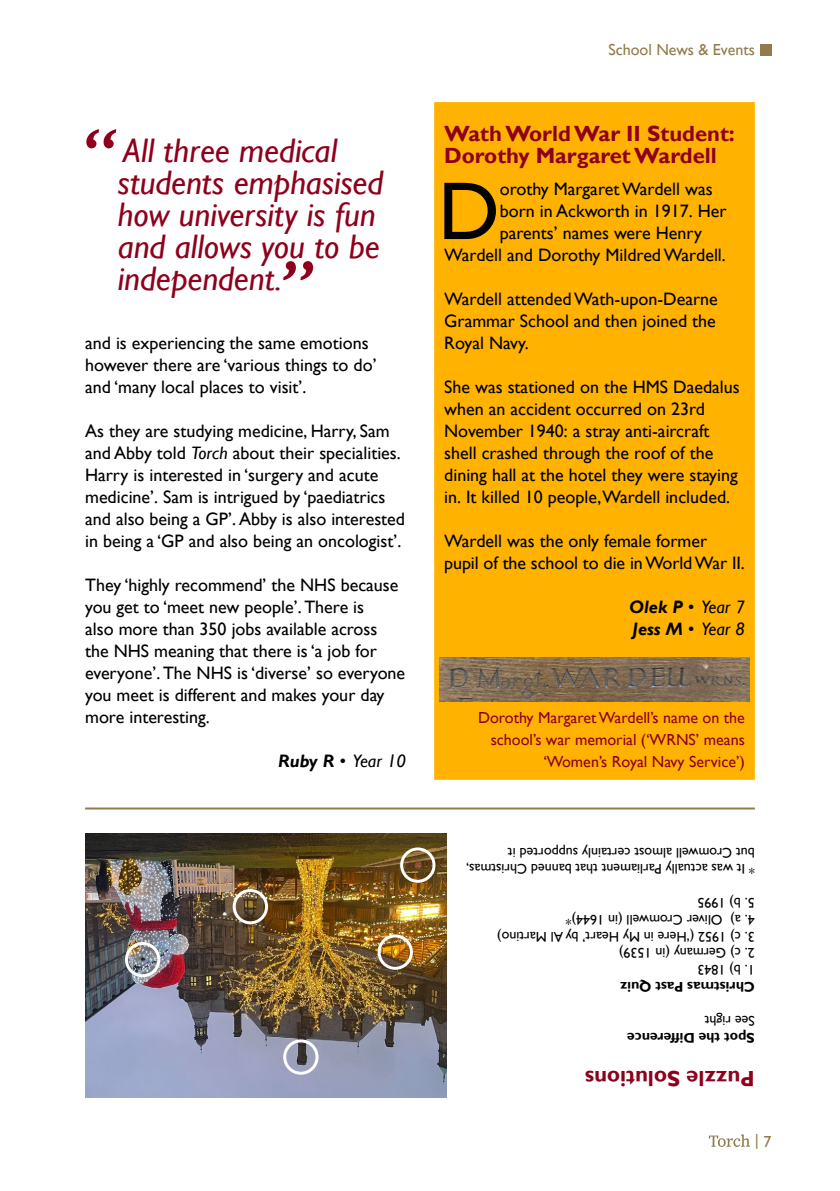
<style>
.page{position:relative;width:840px;height:1191px;background:#fff}
.page>*{position:absolute;margin:0;border:0;box-sizing:border-box;transform-origin:0 0}
.Lead_Paragraph{font:82.6px "Gill Sans";color:#000}
.Pull_Quotation{font:italic 80px "Gill Sans";color:#8e001c}
.Pull_Quotation-2{font:italic 34px/32px "Gill Sans";color:#8e001c}
.Small_Article_Headin{font:700 22px/22px "Gill Sans";color:#8e001c}
.Copy_Paragraph{font:18px/22px "Gill Sans";color:#000}
.Lead_Paragraph-2{font:18px "Gill Sans";color:#000}
.Byline{font:italic 18px "Gill Sans";color:#000}
.t1{font:16px/22px "Gill Sans";color:#8e001c;text-align:right}
.t2{font:16px "Gill Sans";color:#917b4c}
.Copy_Paragraph-2{font:14px/16.8px "Gill Sans";color:#000}
.Copy_Paragraph-3{font:700 14px/16.8px "Gill Sans";color:#000}
.s1{font-style:italic}
.s2{font-weight:700}
.s3{font-weight:400}
</style>
<div class="page">
<img style="left:85px;top:833px;width:361px;height:264px">
<div style="left:125px;top:942px;width:35px;height:35px;border:3px solid #fff;border-radius:50%"></div>
<div style="left:232px;top:889px;width:36px;height:35px;border:3px solid #fff;border-radius:50%"></div>
<div style="left:377px;top:934px;width:35px;height:35px;border:3px solid #fff;border-radius:50%"></div>
<div style="left:283px;top:1039px;width:35px;height:35px;border:3px solid #fff;border-radius:50%"></div>
<div style="left:400px;top:847px;width:35px;height:35px;border:3px solid #fff;border-radius:50%"></div>
<hr style="left:85px;top:807px;width:669px;height:2px;background:#917b4c">
<div style="left:439px;top:107px;width:310px;height:668px;background:#ffb300"></div>
<div style="left:434px;top:102px;width:320px;height:678px;border:10px solid #ffb300"></div>
<img style="left:439px;top:657px;width:310px;height:44px">
<svg style="left:708px;top:1134px;width:41px;height:12px"></svg>
<div style="left:760px;top:44px;width:11px;height:11px;background:#917b4c"></div>
<p class="Pull_Quotation" style="left:81px;top:111px;width:34px">“</p>
<p class="Pull_Quotation-2" style="left:118px;top:135px;width:267px">All three medical students emphasised how university is fun and allows you to be independent.</p>
<p class="Pull_Quotation" style="left:278px;top:243px;width:34px">”</p>
<p class="Copy_Paragraph" style="left:85px;top:332px;width:293px">and is experiencing the same emotions however there are ‘various things to do’ and ‘many local places to visit’.</p>
<p class="Copy_Paragraph" style="left:85px;top:420px;width:321px">As they are studying medicine, Harry, Sam and Abby told <span class="s1">Torch</span> about their specialities.<br>Harry is interested in ‘surgery and acute medicine’. Sam is intrigued by ‘paediatrics and also being a GP’. Abby is also interested in being a ‘GP and also being an oncologist’.</p>
<p class="Copy_Paragraph" style="left:85px;top:574px;width:321px">They ‘highly recommend’ the NHS because you get to ‘meet new people’. There is<br>also more than 350 jobs available across the NHS meaning that there is ‘a job for everyone’. The NHS is ‘diverse’ so everyone you meet is different and makes your day more interesting.</p>
<p class="Byline" style="left:278px;top:750px;width:129px"><span class="s2">Ruby R</span> • Year 10</p>
<p class="t2" style="left:608px;top:40px;width:148px">School News &amp; Events</p>
<p class="Small_Article_Headin" style="left:444px;top:123px;width:292px">Wath World War II Student:<br>Dorothy Margaret Wardell</p>
<p class="Lead_Paragraph" style="left:437px;top:163px;width:63px">D</p>
<p class="Lead_Paragraph-2" style="left:499px;top:179px;width:214px">orothy Margaret Wardell was</p>
<p class="Lead_Paragraph-2" style="left:499px;top:201px;width:228px">born in Ackworth in 1917. Her</p>
<p class="Lead_Paragraph-2" style="left:499px;top:223px;width:203px">parents’ names were Henry</p>
<p class="Lead_Paragraph-2" style="left:444px;top:245px;width:283px">Wardell and Dorothy Mildred Wardell.</p>
<p class="Copy_Paragraph" style="left:444px;top:288px;width:275px;text-align:justify">Wardell attended Wath-upon-Dearne Grammar School and then joined the Royal Navy.</p>
<p class="Copy_Paragraph" style="left:444px;top:376px;width:297px">She was stationed on the HMS Daedalus when an accident occurred on 23rd November 1940: a stray anti-aircraft shell crashed through the roof of the dining hall at the hotel they were staying in. It killed 10 people,Wardell included.</p>
<p class="Copy_Paragraph" style="left:444px;top:530px;width:302px">Wardell was the only female former pupil of the school to die in World War II.</p>
<p class="Byline" style="left:629px;top:596px;width:117px"><span class="s2">Olek P</span> • Year 7</p>
<p class="Byline" style="left:632px;top:618px;width:114px"><span class="s2">Jess M</span> • Year 8</p>
<p class="t1" style="left:478px;top:707px;width:268px">Dorothy Margaret Wardell’s name on the school’s war memorial (‘WRNS’ means ‘Women’s Royal Navy Service’)</p>
<p class="Copy_Paragraph-2" style="left:754px;top:877px;width:290px;rotate:-180deg">* It was actually Parliament that banned Christmas, but Cromwell almost certainly supported it</p>
<p class="Copy_Paragraph-2" style="left:754px;top:911px;width:59px;rotate:-180deg">5. b) 1995</p>
<p class="Copy_Paragraph-2" style="left:754px;top:927px;width:190px;rotate:-180deg">4. a) Oliver Cromwell (in 1644)*</p>
<p class="Copy_Paragraph-2" style="left:754px;top:944px;width:259px;rotate:-180deg">3. c) 1952 (‘Here in My Heart’ by Al Martino)</p>
<p class="Copy_Paragraph-2" style="left:754px;top:961px;width:137px;rotate:-180deg">2. c) Germany (in 1539)</p>
<p class="Copy_Paragraph-2" style="left:754px;top:978px;width:59px;rotate:-180deg">1. b) 1843</p>
<p class="Copy_Paragraph-3" style="left:754px;top:994px;width:136px;rotate:-180deg">Christmas Past Quiz</p>
<p class="Copy_Paragraph-3" style="left:754px;top:1045px;width:129px;rotate:-180deg">Spot the Difference<br><span class="s3">See right</span></p>
<p class="Small_Article_Headin" style="left:754px;top:1088px;width:171px;rotate:-180deg">Puzzle Solutions</p>
<p class="t2" style="left:754px;top:1131px;width:18px">| 7</p>
</div>
